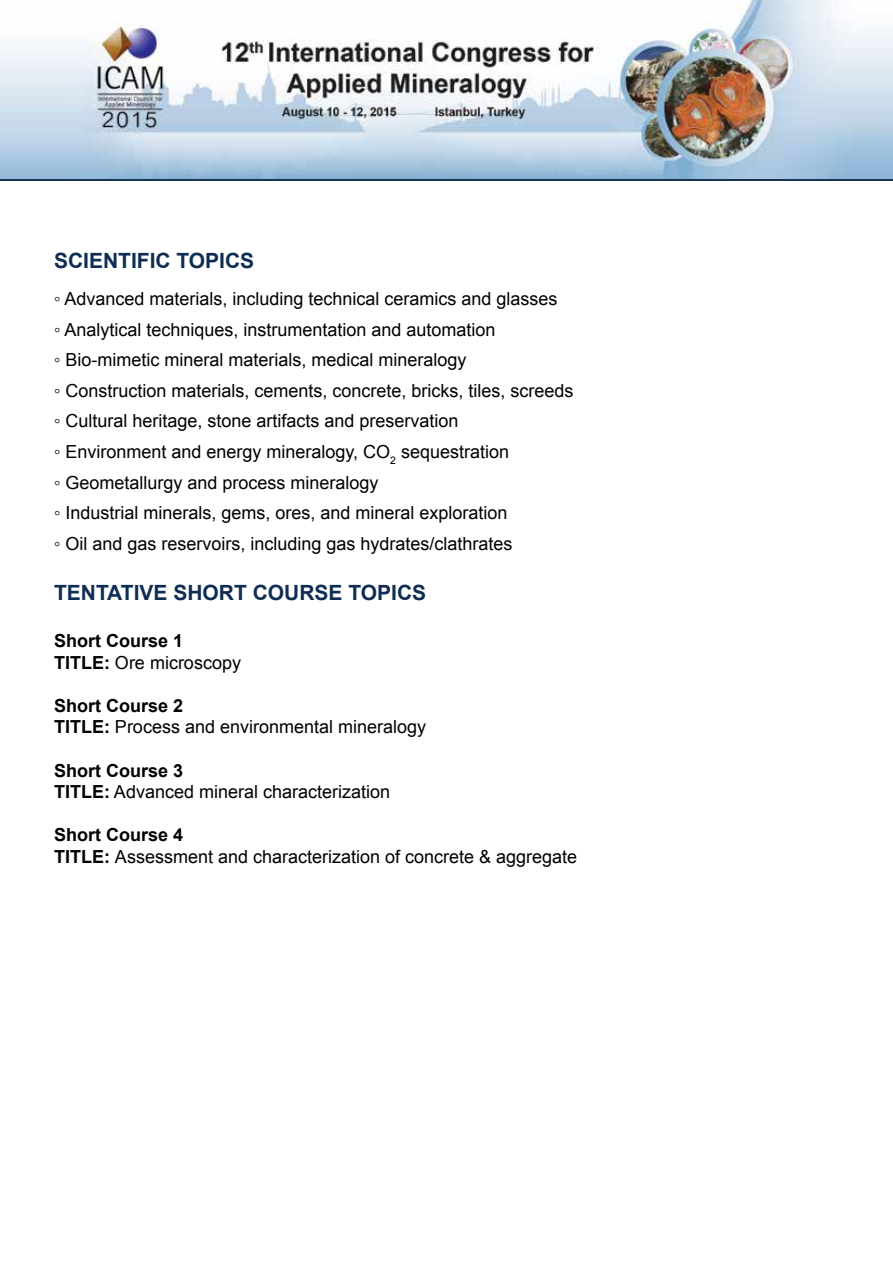
<style>
.page{position:relative;width:893px;height:1263px;background:#fff}
.page>*{position:absolute;margin:0;border:0;box-sizing:border-box;transform-origin:0 0}
.t1{font:700 21px "Arial";color:#0f2d52}
.t2{font:18px/30.6px "Arial";color:#000}
.t3{font:700 18px/21.6px "Arial";color:#000}
.s1{font-weight:400}
.s2{font-weight:700}
</style>
<div class="page">
<svg style="left:0;top:178px;width:893px;height:3px;background:#3e5e83"></svg>
<img style="left:0;top:0;width:893px;height:178px">
<p class="t1" style="left:54px;top:247px;width:202px">SCIENTIFIC TOPICS</p>
<p class="t2" style="left:54px;top:283px;width:521px">◦ Advanced materials, including technical ceramics and glasses<br>◦ Analytical techniques, instrumentation and automation<br>◦ Bio-mimetic mineral materials, medical mineralogy<br>◦ Construction materials, cements, concrete, bricks, tiles, screeds ◦ Cultural heritage, stone artifacts and preservation<br>◦ Environment and energy mineralogy, CO<sub>2</sub> sequestration<br>◦ Geometallurgy and process mineralogy<br>◦ Industrial minerals, gems, ores, and mineral exploration<br>◦ Oil and gas reservoirs, including gas hydrates/clathrates</p>
<p class="t1" style="left:54px;top:579px;width:374px">TENTATIVE SHORT COURSE TOPICS</p>
<p class="t3" style="left:54px;top:630px;width:189px">Short Course 1<br>TITLE: <span class="s1">Ore microscopy</span></p>
<p class="t2" style="left:54px;top:695px;width:374px;line-height:21.6px"><span class="s2">Short Course 2<br>TITLE:</span> Process and environmental mineralogy</p>
<p class="t2" style="left:54px;top:760px;width:338px;line-height:21.6px"><span class="s2">Short Course 3<br>TITLE:</span> Advanced mineral characterization</p>
<p class="t2" style="left:54px;top:824px;width:525px;line-height:21.6px"><span class="s2">Short Course 4<br>TITLE:</span> Assessment and characterization of concrete &amp; aggregate</p>
</div>
